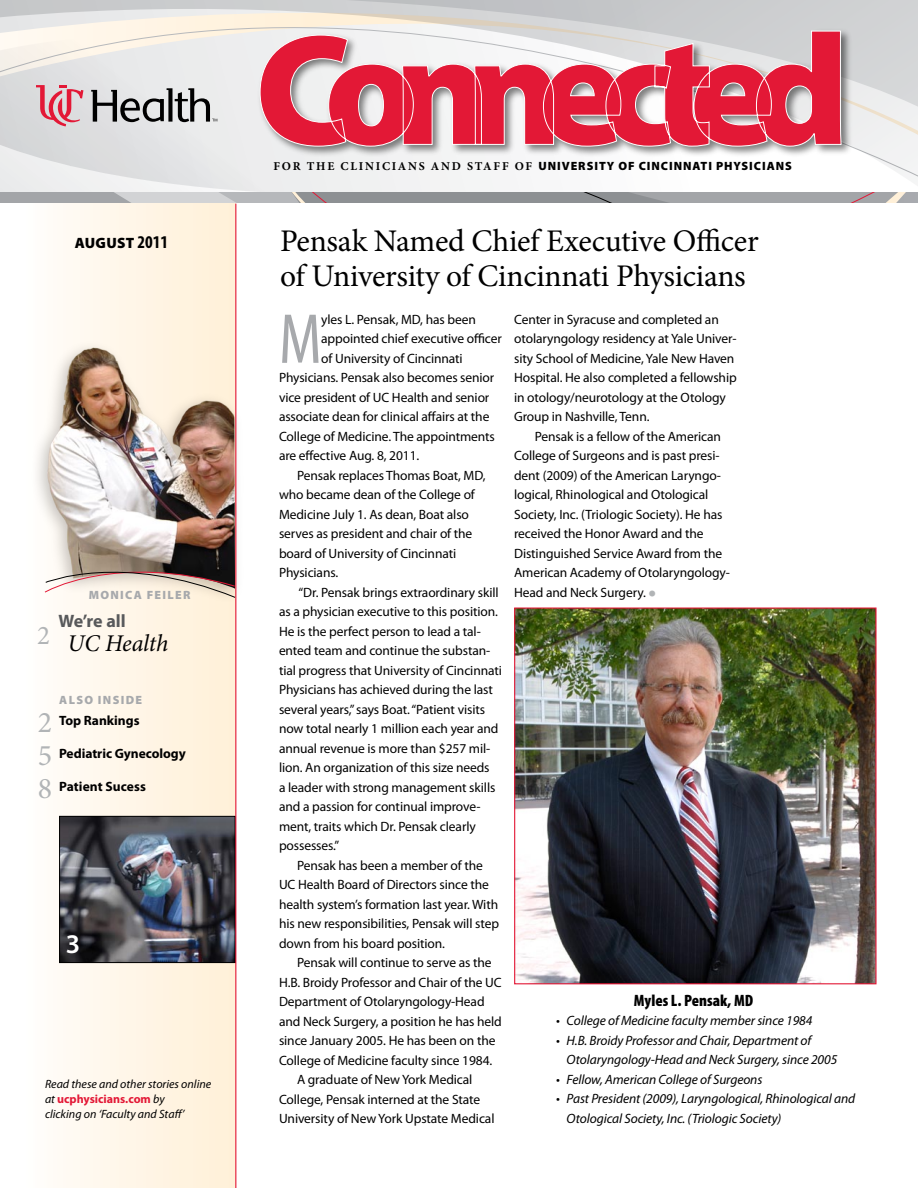
<style>
.page{position:relative;width:918px;height:1188px;background:#fff}
.page>*{position:absolute;margin:0;border:0;box-sizing:border-box;transform-origin:0 0}
.t1{font:condensed 71.4px "Myriad Pro";color:#a7a9ac}
.t2{font:31.5px/34.5px "Minion Pro";letter-spacing:-.01em;color:#000}
.t3{font:30px/33px "Minion Pro";color:#b1b4b6;text-align:justify}
.t4{font:600 27px "Myriad Pro";color:#fff}
.t5{font:27px "Minion Pro";color:#b1b4b6}
.t6{font:italic 24px "Minion Pro";letter-spacing:-.01em;color:#000}
.t7{font:700 18px "Myriad Pro";letter-spacing:-.005em;color:#58595b}
.t8{font:900 condensed 16.5px "Myriad Pro";color:#000}
.t9{font:900 15px "Myriad Pro";letter-spacing:.02em;color:#000}
.t10{font:13.5px/19.5px "Myriad Pro";letter-spacing:-.01em;color:#000}
.t11{font:italic 13.5px/19.5px "Myriad Pro";letter-spacing:-.01em;color:#000}
.t12{font:700 13.5px "Myriad Pro";letter-spacing:-.005em;color:#000}
.t13{font:italic 12px/15px "Myriad Pro";color:#000}
.t14{font:900 12px "Myriad Pro";letter-spacing:.08em;color:#000}
.t15{font:900 12px "Myriad Pro";letter-spacing:.11em;color:#a7a9ac}
.s1{font-weight:700;font-stretch:condensed;font-size:18px}
.s2{font-weight:700;font-style:normal;color:#e31836}
.s3{font-family:"Minion Pro";font-weight:700}
.s4{font-weight:900;font-size:21px;color:#b1b4b6}
</style>
<div class="page">
<div style="left:0;top:202px;width:235px;height:986px;background:linear-gradient(to right,#fff,#ffefd6)"></div>
<svg style="left:0;top:203px;width:237px;height:56px"></svg>
<svg style="left:0;top:0;width:918px;height:192px"></svg>
<div style="left:28px;top:338px;width:217px;height:269px;background:#000;opacity:.22"></div>
<img style="left:45px;top:328px;width:190px;height:224px">
<svg style="left:36px;top:85px;width:47px;height:41px;background:#dd9ba6"></svg>
<svg style="left:91px;top:88px;width:126px;height:34px;background:#9e9e9f"></svg>
<div style="left:257px;top:28px;width:596px;height:131px;background:#000;opacity:.5"></div>
<svg style="left:259px;top:30px;width:583px;height:117px"></svg>
<svg style="left:44px;top:552px;width:191px;height:46px;background:#ac9f95"></svg>
<svg style="left:0;top:192px;width:918px;height:11px;background:#a2a3a6"></svg>
<img style="left:61px;top:818px;width:172px;height:143px">
<div style="left:59px;top:816px;width:176px;height:147px;border:1px solid #000"></div>
<hr style="left:235px;top:204px;width:1px;height:984px;background:#e31836">
<img style="left:516px;top:610px;width:359px;height:372px">
<div style="left:514px;top:608px;width:363px;height:376px;border:1px solid #e31836"></div>
<p class="t9" style="left:75px;top:232px;width:95px">AUGUST <span class="s1">2011</span></p>
<h3 class="t5" style="left:37px;top:617px;width:14px">2</h3>
<p class="t15" style="left:89px;top:587px;width:103px">MONICA FEILER</p>
<h3 class="t7" style="left:58px;top:609px;width:69px">We’re all</h3>
<h3 class="t6" style="left:68px;top:627px;width:102px">UC Health</h3>
<h3 class="t3" style="left:38px;top:706px;width:16px">2<br>5<br>8</h3>
<p class="t15" style="left:59px;top:692px;width:84px">ALSO INSIDE</p>
<p class="t12" style="left:59px;top:712px;width:82px">Top Rankings</p>
<p class="t12" style="left:59px;top:745px;width:128px">Pediatric Gynecology</p>
<p class="t12" style="left:59px;top:778px;width:88px">Patient Sucess</p>
<h3 class="t4" style="left:66px;top:926px;width:16px">3</h3>
<p class="t13" style="left:45px;top:1076px;width:168px">Read these and other stories online at <span class="s2">ucphysicians.com</span> by<br>clicking on ‘Faculty and Staff’</p>
<p class="t14" style="left:273px;top:157px;width:520px"><span class="s3">FOR THE CLINICIANS AND STAFF OF</span> UNIVERSITY OF CINCINNATI PHYSICIANS</p>
<h2 class="t2" style="left:280px;top:224px;width:480px">Pensak Named Chief Executive Officer of University of Cincinnati Physicians</h2>
<h1 class="t1" style="left:279px;top:296px;width:44px">M</h1>
<p class="t10" style="left:321px;top:309px;width:156px">yles L. Pensak, MD, has been</p>
<p class="t10" style="left:321px;top:329px;width:182px">appointed chief executive officer</p>
<p class="t10" style="left:321px;top:348px;width:143px">of University of Cincinnati</p>
<p class="t10" style="left:279px;top:368px;width:217px">Physicians. Pensak also becomes senior</p>
<p class="t10" style="left:279px;top:387px;width:212px">vice president of UC Health and senior</p>
<p class="t10" style="left:279px;top:407px;width:212px">associate dean for clinical affairs at the</p>
<p class="t10" style="left:279px;top:426px;width:217px">College of Medicine. The appointments</p>
<p class="t10" style="left:279px;top:446px;width:142px">are effective Aug. 8, 2011.</p>
<p class="t10" style="left:297px;top:465px;width:190px">Pensak replaces Thomas Boat, MD,</p>
<p class="t10" style="left:279px;top:485px;width:197px">who became dean of the College of</p>
<p class="t10" style="left:279px;top:504px;width:191px">Medicine July 1. As dean, Boat also</p>
<p class="t10" style="left:279px;top:524px;width:195px">serves as president and chair of the</p>
<p class="t10" style="left:279px;top:543px;width:179px">board of University of Cincinnati</p>
<p class="t10" style="left:279px;top:563px;width:61px">Physicians.</p>
<p class="t10" style="left:299px;top:582px;width:202px">“Dr. Pensak brings extraordinary skill</p>
<p class="t10" style="left:279px;top:602px;width:221px">as a physician executive to this position.</p>
<p class="t10" style="left:279px;top:621px;width:203px">He is the perfect person to lead a tal-</p>
<p class="t10" style="left:279px;top:641px;width:213px">ented team and continue the substan-</p>
<p class="t10" style="left:279px;top:660px;width:224px">tial progress that University of Cincinnati</p>
<p class="t10" style="left:279px;top:680px;width:215px">Physicians has achieved during the last</p>
<p class="t10" style="left:279px;top:699px;width:208px">several years,” says Boat. “Patient visits</p>
<p class="t10" style="left:279px;top:719px;width:221px">now total nearly 1 million each year and</p>
<p class="t10" style="left:279px;top:738px;width:213px">annual revenue is more than $257 mil-</p>
<p class="t10" style="left:279px;top:758px;width:212px">lion. An organization of this size needs</p>
<p class="t10" style="left:279px;top:777px;width:218px">a leader with strong management skills</p>
<p class="t10" style="left:279px;top:797px;width:203px">and a passion for continual improve-</p>
<p class="t10" style="left:279px;top:816px;width:198px">ment, traits which Dr. Pensak clearly</p>
<p class="t10" style="left:279px;top:836px;width:62px">possesses.”</p>
<p class="t10" style="left:297px;top:855px;width:187px">Pensak has been a member of the</p>
<p class="t10" style="left:279px;top:875px;width:211px">UC Health Board of Directors since the</p>
<p class="t10" style="left:279px;top:894px;width:221px">health system’s formation last year. With</p>
<p class="t10" style="left:279px;top:914px;width:222px">his new responsibilities, Pensak will step</p>
<p class="t10" style="left:279px;top:933px;width:168px">down from his board position.</p>
<p class="t10" style="left:297px;top:953px;width:196px">Pensak will continue to serve as the</p>
<p class="t10" style="left:279px;top:972px;width:224px">H.B. Broidy Professor and Chair of the UC</p>
<p class="t10" style="left:279px;top:992px;width:207px">Department of Otolaryngology-Head</p>
<p class="t10" style="left:279px;top:1011px;width:224px">and Neck Surgery, a position he has held</p>
<p class="t10" style="left:279px;top:1031px;width:218px">since January 2005. He has been on the</p>
<p class="t10" style="left:279px;top:1050px;width:215px">College of Medicine faculty since 1984.</p>
<p class="t10" style="left:297px;top:1070px;width:177px">A graduate of New York Medical</p>
<p class="t10" style="left:279px;top:1089px;width:203px">College, Pensak interned at the State</p>
<p class="t10" style="left:279px;top:1109px;width:217px">University of New York Upstate Medical</p>
<p class="t10" style="left:514px;top:309px;width:224px">Center in Syracuse and completed an otolaryngology residency at Yale Univer&shy;sity School of Medicine, Yale New Haven Hospital. He also completed a fellowship in otology/neurotology at the Otology Group in Nashville, Tenn.</p>
<p class="t10" style="left:514px;top:426px;width:217px;text-indent:21px">Pensak is a fellow of the American College of Surgeons and is past presi&shy;dent (2009) of the American Laryngo&shy;logical, Rhinological and Otological Society, Inc. (Triologic Society). He has received the Honor Award and the Distinguished Service Award from the American Academy of Otolaryngology-Head and Neck Surgery. <span class="s4">•</span></p>
<p class="t8" style="left:634px;top:990px;width:121px">Myles L. Pensak, MD</p>
<p class="t11" style="left:556px;top:1011px;width:258px">• College of Medicine faculty member since 1984</p>
<p class="t11" style="left:567px;top:1030px;width:272px;text-indent:-10px">• H.B. Broidy Professor and Chair, Department of<br>Otolaryngology-Head and Neck Surgery, since 2005</p>
<p class="t11" style="left:556px;top:1069px;width:208px">• Fellow, American College of Surgeons</p>
<p class="t11" style="left:567px;top:1089px;width:290px;text-indent:-11px">• Past President (2009), Laryngological, Rhinological and<br>Otological Society, Inc. (Triologic Society)</p>
</div>
